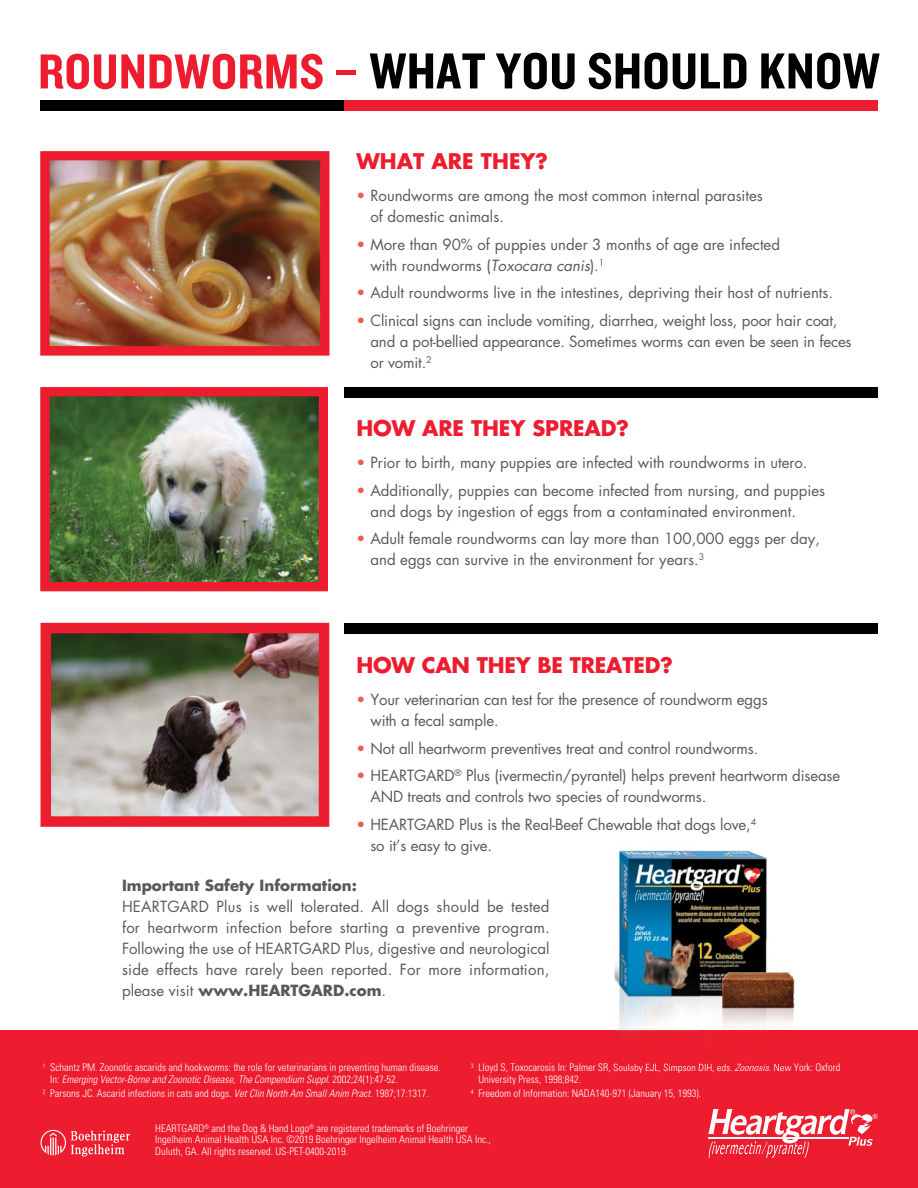
<style>
.page{position:relative;width:918px;height:1188px;background:#fff}
.page>*{position:absolute;margin:0;border:0;box-sizing:border-box;transform-origin:0 0}
.t1{font:52.5px "Knockout HTF50 Welterweight";letter-spacing:.01em;color:#000}
.t2{font:700 21px "Futura Std";letter-spacing:-.005em;color:#ed1c2e}
.t3{font:15px/21px "Futura Std";color:#58595b}
.t4{font:700 15px "Futura Std";color:#58595b}
.t5{font:300 condensed 10.5px/11.2px "Univers LT Std";color:#fff}
.s1{font-size:51px;color:#ed1c2e}
.s2{color:#ed1c2e}
.s3{color:#f15b4a}
.s4{font-style:italic}
.s5{font-weight:700}
</style>
<div class="page">
<div style="left:0;top:1030px;width:918px;height:158px;background:#ed1c2e"></div>
<div style="left:345px;top:623px;width:533px;height:10px;background:#000"></div>
<div style="left:345px;top:387px;width:533px;height:11px;background:#000"></div>
<div style="left:40px;top:100px;width:307px;height:11px;background:#000"></div>
<div style="left:345px;top:100px;width:533px;height:11px;background:#ed1c2e"></div>
<img style="left:40px;top:151px;width:289px;height:204px">
<img style="left:40px;top:387px;width:288px;height:204px">
<img style="left:40px;top:623px;width:289px;height:204px">
<svg style="left:40px;top:1130px;width:90px;height:27px"></svg>
<svg style="left:708px;top:1109px;width:170px;height:49px"></svg>
<img style="left:618px;top:850px;width:149px;height:85px">
<img style="left:615px;top:935px;width:89px;height:95px">
<img style="left:704px;top:935px;width:63px;height:5px">
<img style="left:615px;top:1030px;width:164px;height:34px">
<img style="left:615px;top:1064px;width:115px;height:4px">
<img style="left:737px;top:1064px;width:32px;height:4px">
<img style="left:774px;top:1064px;width:18px;height:4px">
<img style="left:701px;top:940px;width:94px;height:120px">
<h1 class="t1" style="left:38px;top:44px;width:843px"><span class="s1">ROUNDWORMS</span> <span class="s2">–</span> WHAT YOU SHOULD KNOW</h1>
<h2 class="t2" style="left:356px;top:148px;width:193px">WHAT ARE THEY?</h2>
<p class="t3" style="left:370px;top:185px;width:394px;text-indent:-14px"><span class="s3">•</span> Roundworms are among the most common internal parasites of domestic animals.</p>
<p class="t3" style="left:370px;top:234px;width:411px;text-indent:-14px"><span class="s3">•</span> More than 90% of puppies under 3 months of age are infected with roundworms (<span class="s4">Toxocara canis</span>).<sup>1</sup></p>
<p class="t3" style="left:356px;top:283px;width:478px"><span class="s3">•</span> Adult roundworms live in the intestines, depriving their host of nutrients.</p>
<p class="t3" style="left:370px;top:310px;width:483px;text-indent:-14px"><span class="s3">•</span> Clinical signs can include vomiting, diarrhea, weight loss, poor hair coat, and a pot-bellied appearance. Sometimes worms can even be seen in feces or vomit.<sup>2</sup></p>
<h2 class="t2" style="left:356px;top:415px;width:274px">HOW ARE THEY SPREAD?</h2>
<p class="t3" style="left:356px;top:452px;width:453px"><span class="s3">•</span> Prior to birth, many puppies are infected with roundworms in utero.</p>
<p class="t3" style="left:370px;top:480px;width:456px;text-indent:-14px"><span class="s3">•</span> Additionally, puppies can become infected from nursing, and puppies and dogs by ingestion of eggs from a contaminated environment.</p>
<p class="t3" style="left:370px;top:529px;width:451px;text-indent:-14px"><span class="s3">•</span> Adult female roundworms can lay more than 100,000 eggs per day, and eggs can survive in the environment for years.<sup>3</sup></p>
<h2 class="t2" style="left:356px;top:652px;width:318px">HOW CAN THEY BE TREATED?</h2>
<p class="t3" style="left:370px;top:689px;width:399px;text-indent:-14px"><span class="s3">•</span> Your veterinarian can test for the presence of roundworm eggs with a fecal sample.</p>
<p class="t3" style="left:356px;top:738px;width:403px"><span class="s3">•</span> Not all heartworm preventives treat and control roundworms.</p>
<p class="t3" style="left:370px;top:766px;width:471px;text-indent:-14px"><span class="s3">•</span> HEARTGARD<sup>®</sup> Plus (ivermectin/pyrantel) helps prevent heartworm disease<br>AND treats and controls two species of roundworms.</p>
<p class="t3" style="left:370px;top:814px;width:387px;text-indent:-14px"><span class="s3">•</span> HEARTGARD Plus is the Real-Beef Chewable that dogs love,<sup>4 </sup>so it’s easy to give.</p>
<p class="t4" style="left:122px;top:876px;width:236px">Important Safety Information:</p>
<p class="t3" style="left:122px;top:896px;width:429px;text-align:justify">HEARTGARD Plus is well tolerated. All dogs should be tested for heartworm infection before starting a preventive program.<br>Following the use of HEARTGARD Plus, digestive and neurological side effects have rarely been reported. For more information, please visit <span class="s5">www.HEARTGARD.com</span>.</p>
<p class="t5" style="left:50px;top:1062px;width:392px;text-indent:-8px"><sup>1</sup> Schantz PM. Zoonotic ascarids and hookworms: the role for veterinarians in preventing human disease.<br>In: <span class="s4">Emerging Vector-Borne and Zoonotic Disease, The Compendium Suppl.</span> 2002;24(1):47-52.</p>
<p class="t5" style="left:43px;top:1088px;width:387px"><sup>2</sup> Parsons JC. Ascarid infections in cats and dogs. <span class="s4">Vet Clin North Am Small Anim Pract.</span> 1987;17:1317.</p>
<p class="t5" style="left:478px;top:1062px;width:364px;text-indent:-8px"><sup>3</sup> Lloyd S, Toxocarosis In: Palmer SR, Soulsby EJL, Simpson DIH, eds. <span class="s4">Zoonosis.</span> New York: Oxford<br>University Press, 1998;842.</p>
<p class="t5" style="left:471px;top:1088px;width:232px"><sup>4</sup> Freedom of Information: NADA140-971 (January 15, 1993).</p>
<p class="t5" style="left:155px;top:1123px;width:337px">HEARTGARD<sup>®</sup> and the Dog &amp; Hand Logo<sup>®</sup> are registered trademarks of Boehringer<br>Ingelheim Animal Health USA Inc. ©2019 Boehringer Ingelheim Animal Health USA Inc.,<br>Duluth, GA. All rights reserved. US-PET-0400-2019.</p>
</div>
